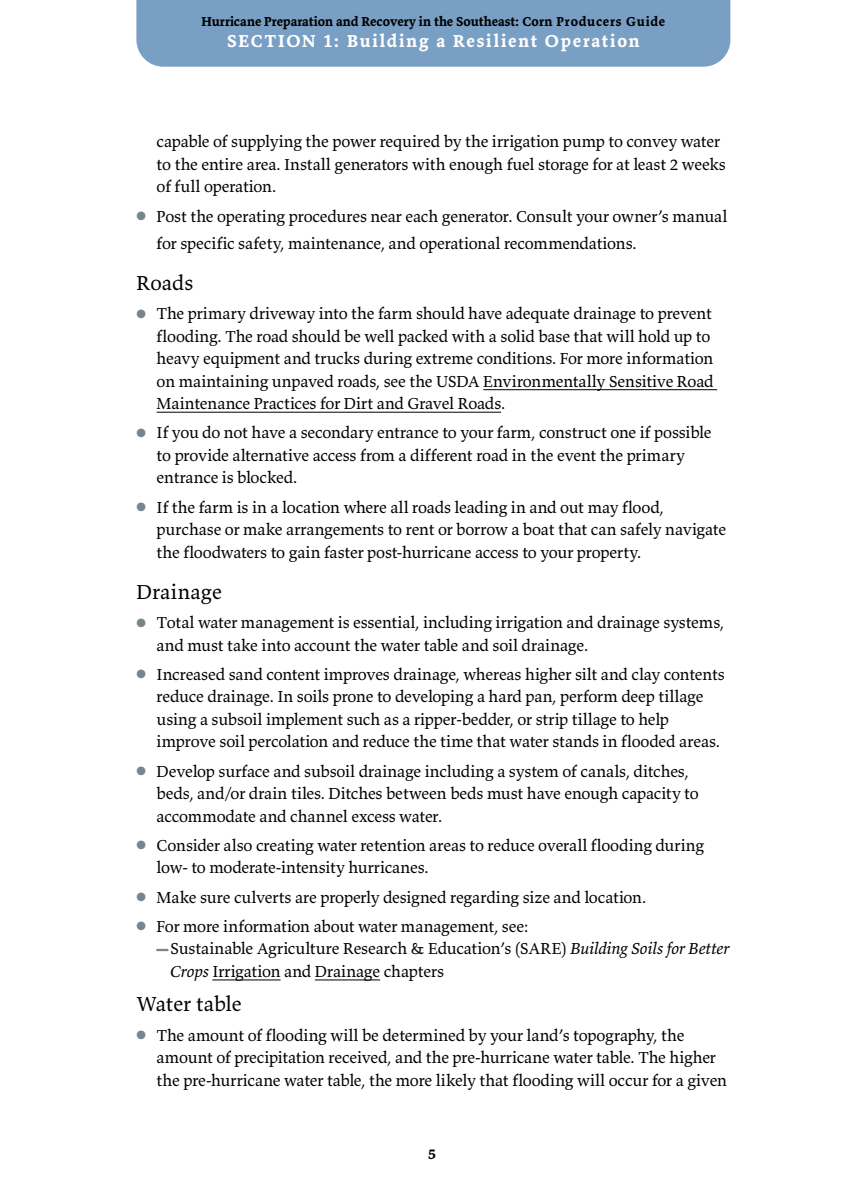
<style>
.page{position:relative;width:864px;height:1188px;background:#fff}
.page>*{position:absolute;margin:0;border:0;box-sizing:border-box;transform-origin:0 0}
.t1{font:21px "Valkyrie T3";color:#000}
.t2{font:700 18px "Valkyrie T3";letter-spacing:.095em;color:#fff}
.t3{font:16.5px/22.5px "Valkyrie T3";letter-spacing:-.01em;color:#000}
.t4{font:700 15px "Valkyrie T3";color:#000}
.t5{font:700 13.5px "Valkyrie T3";letter-spacing:.005em;color:#000}
.s1{color:#79858d}
.s2{font-family:"Times New Roman";font-size:12px;color:#79858d}
.s3{font-style:italic}
</style>
<div class="page">
<div style="left:136px;top:0;width:594px;height:67px;background:#799fc4"></div>
<hr style="left:483px;top:389px;width:234px;height:1px;background:#000">
<hr style="left:157px;top:412px;width:344px;height:1px;background:#000">
<hr style="left:212px;top:980px;width:69px;height:1px;background:#000">
<hr style="left:315px;top:980px;width:65px;height:1px;background:#000">
<p class="t5" style="left:202px;top:13px;width:465px">Hurricane Preparation and Recovery in the Southeast: Corn Producers Guide</p>
<p class="t2" style="left:227px;top:29px;width:414px">SECTION 1: Building a Resilient Operation</p>
<p class="t3" style="left:157px;top:130px;width:571px">capable of supplying the power required by the irrigation pump to convey water to the entire area. Install generators with enough fuel storage for at least 2 weeks of full operation.</p>
<p class="t3" style="left:157px;top:202px;width:572px;line-height:27px;text-indent:-20px"><span class="s1">●</span> Post the operating procedures near each generator. Consult your owner’s manual for specific safety, maintenance, and operational recommendations.</p>
<p class="t1" style="left:136px;top:269px;width:58px">Roads</p>
<p class="t3" style="left:157px;top:302px;width:559px;text-indent:-20px"><span class="s1">●</span> The primary driveway into the farm should have adequate drainage to prevent flooding. The road should be well packed with a solid base that will hold up to heavy equipment and trucks during extreme conditions. For more information on maintaining unpaved roads, see the USDA Environmentally Sensitive Road Maintenance Practices for Dirt and Gravel Roads.</p>
<p class="t3" style="left:157px;top:421px;width:556px;text-indent:-20px"><span class="s1">●</span> If you do not have a secondary entrance to your farm, construct one if possible to provide alternative access from a different road in the event the primary entrance is blocked.</p>
<p class="t3" style="left:157px;top:495px;width:571px;text-indent:-20px"><span class="s1">●</span> If the farm is in a location where all roads leading in and out may flood, purchase or make arrangements to rent or borrow a boat that can safely navigate the floodwaters to gain faster post-hurricane access to your property.</p>
<p class="t1" style="left:136px;top:578px;width:87px">Drainage</p>
<p class="t3" style="left:157px;top:611px;width:569px;text-indent:-20px"><span class="s1">●</span> Total water management is essential, including irrigation and drainage systems, and must take into account the water table and soil drainage.</p>
<p class="t3" style="left:157px;top:663px;width:570px;text-indent:-20px"><span class="s1">●</span> Increased sand content improves drainage, whereas higher silt and clay contents reduce drainage. In soils prone to developing a hard pan, perform deep tillage using a subsoil implement such as a ripper-bedder, or strip tillage to help improve soil percolation and reduce the time that water stands in flooded areas.</p>
<p class="t3" style="left:157px;top:759px;width:544px;text-indent:-20px"><span class="s1">●</span> Develop surface and subsoil drainage including a system of canals, ditches, beds, and/or drain tiles. Ditches between beds must have enough capacity to accommodate and channel excess water.</p>
<p class="t3" style="left:157px;top:834px;width:549px;text-indent:-20px"><span class="s1">●</span> Consider also creating water retention areas to reduce overall flooding during low- to moderate-intensity hurricanes.</p>
<p class="t3" style="left:136px;top:885px;width:511px"><span class="s1">●</span> Make sure culverts are properly designed regarding size and location.</p>
<p class="t3" style="left:136px;top:915px;width:394px"><span class="s1">●</span> For more information about water management, see:</p>
<p class="t3" style="left:157px;top:937px;width:575px"><span class="s2">▬</span>Sustainable Agriculture Research &amp; Education’s (SARE) <span class="s3">Building Soils for Better</span></p>
<p class="t3" style="left:170px;top:960px;width:275px"><span class="s3">Crops</span> Irrigation and Drainage chapters</p>
<p class="t1" style="left:136px;top:991px;width:107px">Water table</p>
<p class="t3" style="left:157px;top:1023px;width:572px;text-indent:-20px"><span class="s1">●</span> The amount of flooding will be determined by your land’s topography, the amount of precipitation received, and the pre-hurricane water table. The higher the pre-hurricane water table, the more likely that flooding will occur for a given</p>
<p class="t4" style="left:428px;top:1144px;width:9px">5</p>
</div>
